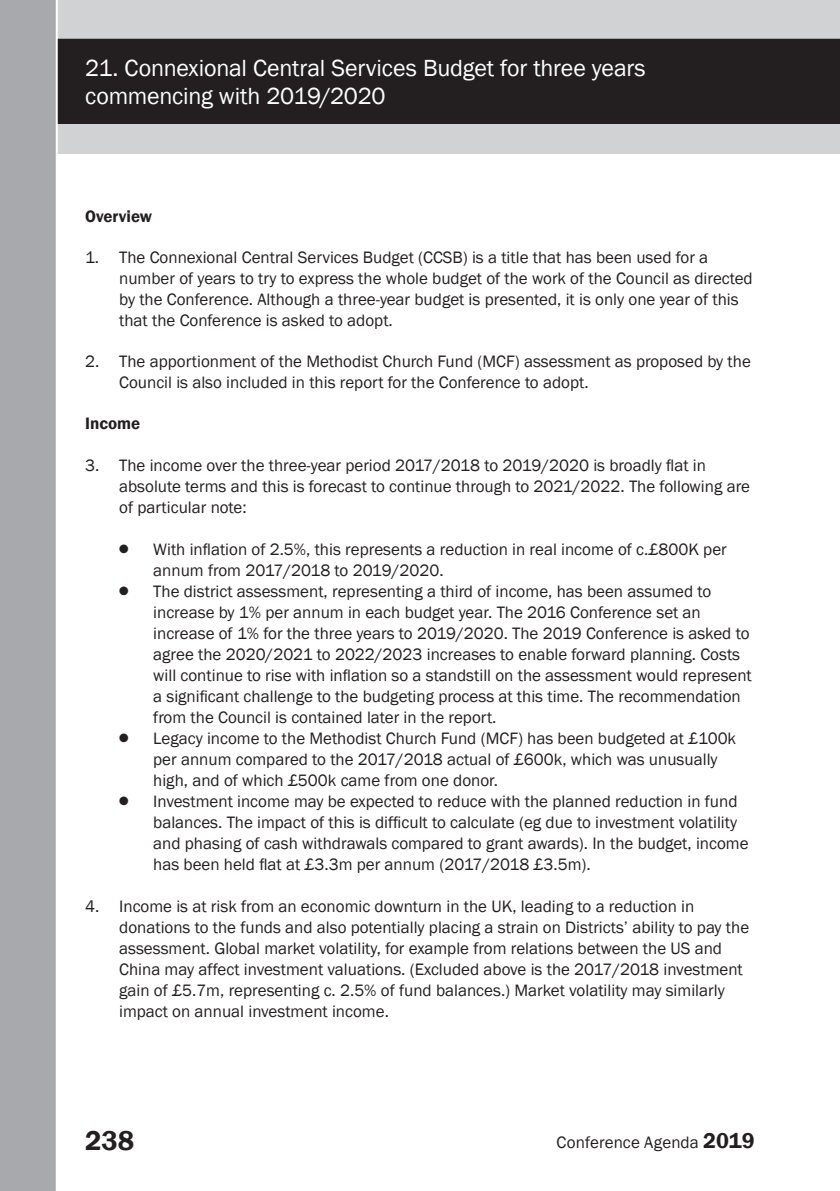
<style>
.page{position:relative;width:840px;height:1191px;background:#fff}
.page>*{position:absolute;margin:0;border:0;box-sizing:border-box;transform-origin:0 0}
.t1{font:600 28px "Franklin Gothic";color:#231f20}
.t2{font:24px/28px "Franklin Gothic";letter-spacing:-.01em;color:#fff}
.t3{font:17px/21px "Franklin Gothic";color:#231f20}
.List_Paragraph{font:600 17px "Franklin Gothic";color:#231f20}
.s1{font-weight:600;font-size:22px}
</style>
<div class="page">
<div style="left:0;top:0;width:839px;height:154px;background:#d1d2d4"></div>
<div style="left:58px;top:39px;width:781px;height:85px;background:#231f20"></div>
<div style="left:0;top:0;width:58px;height:1191px;background:#a8a9ad"></div>
<h2 class="t2" style="left:85px;top:55px;width:562px">21. Connexional Central Services Budget for three years commencing with 2019/2020</h2>
<p class="List_Paragraph" style="left:85px;top:206px;width:69px">Overview</p>
<p class="t3" style="left:119px;top:247px;width:634px;text-indent:-34px">1. The Connexional Central Services Budget (CCSB) is a title that has been used for a number of years to try to express the whole budget of the work of the Council as directed by the Conference. Although a three-year budget is presented, it is only one year of this that the Conference is asked to adopt.</p>
<p class="t3" style="left:119px;top:351px;width:633px;text-indent:-34px">2. The apportionment of the Methodist Church Fund (MCF) assessment as proposed by the<br>Council is also included in this report for the Conference to adopt.</p>
<p class="List_Paragraph" style="left:85px;top:413px;width:57px">Income</p>
<p class="t3" style="left:119px;top:455px;width:632px;text-indent:-34px">3. The income over the three-year period 2017/2018 to 2019/2020 is broadly flat in absolute terms and this is forecast to continue through to 2021/2022. The following are of particular note:</p>
<p class="t3" style="left:153px;top:539px;width:574px;text-indent:-34px">● With inflation of 2.5%, this represents a reduction in real income of c.£800K per annum from 2017/2018 to 2019/2020.</p>
<p class="t3" style="left:153px;top:581px;width:599px;text-indent:-34px">● The district assessment, representing a third of income, has been assumed to increase by 1% per annum in each budget year. The 2016 Conference set an increase of 1% for the three years to 2019/2020. The 2019 Conference is asked to agree the 2020/2021 to 2022/2023 increases to enable forward planning. Costs will continue to rise with inflation so a standstill on the assessment would represent a significant challenge to the budgeting process at this time. The recommendation from the Council is contained later in the report.</p>
<p class="t3" style="left:153px;top:728px;width:584px;text-indent:-34px">● Legacy income to the Methodist Church Fund (MCF) has been budgeted at £100k per annum compared to the 2017/2018 actual of £600k, which was unusually high, and of which £500k came from one donor.</p>
<p class="t3" style="left:153px;top:791px;width:596px;text-indent:-34px">● Investment income may be expected to reduce with the planned reduction in fund balances. The impact of this is difficult to calculate (eg due to investment volatility and phasing of cash withdrawals compared to grant awards). In the budget, income has been held flat at £3.3m per annum (2017/2018 £3.5m).</p>
<p class="t3" style="left:119px;top:896px;width:631px;text-indent:-34px">4. Income is at risk from an economic downturn in the UK, leading to a reduction in donations to the funds and also potentially placing a strain on Districts’ ability to pay the assessment. Global market volatility, for example from relations between the US and China may affect investment valuations. (Excluded above is the 2017/2018 investment gain of £5.7m, representing c. 2.5% of fund balances.) Market volatility may similarly impact on annual investment income.</p>
<h1 class="t1" style="left:85px;top:1123px;width:51px">238</h1>
<p class="t3" style="left:556px;top:1131px;width:200px">Conference Agenda <span class="s1">2019</span></p>
</div>
